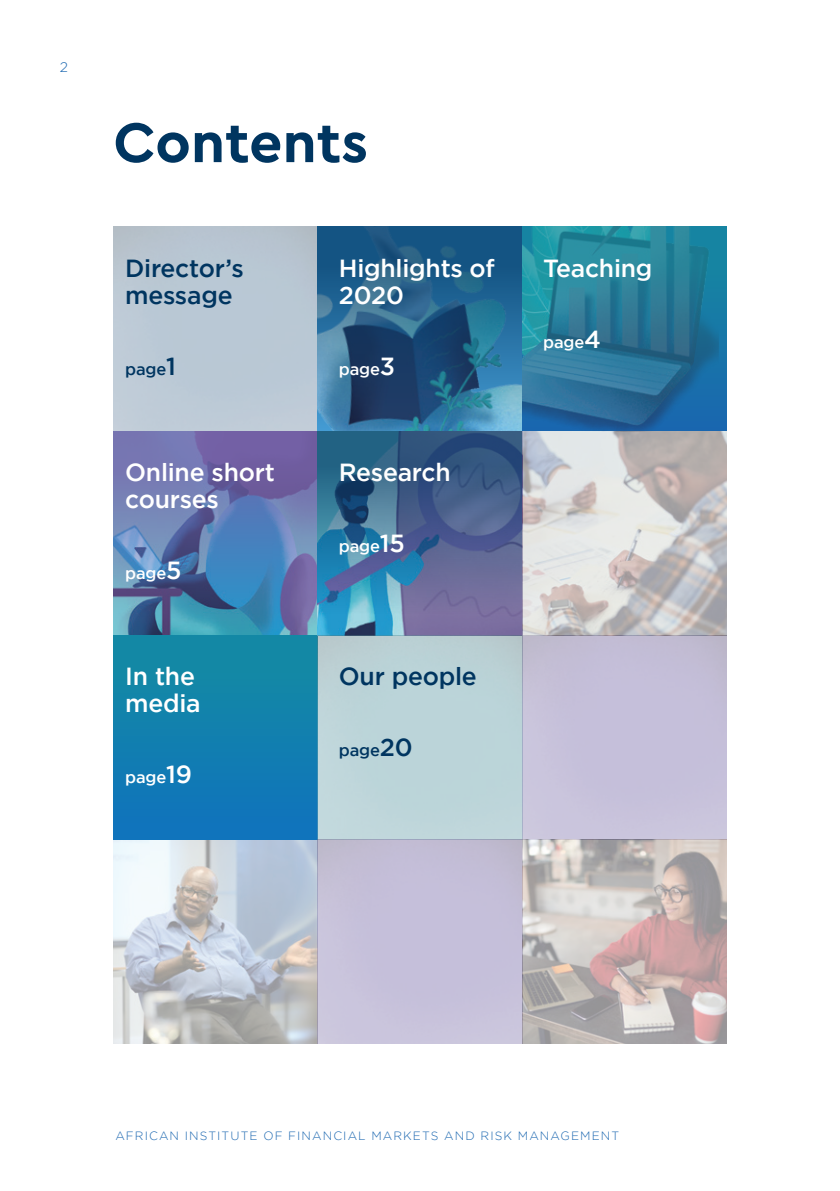
<style>
.page{position:relative;width:840px;height:1191px;background:#fff}
.page>*{position:absolute;margin:0;border:0;box-sizing:border-box;transform-origin:0 0}
.t1{font:700 58.6px "Cera GR";color:#003560}
.t2{font:500 24.6px/26.8px "Gotham";letter-spacing:-.01em;color:#fff}
.t3{font:500 24.6px/26.8px "Gotham";letter-spacing:-.01em;color:#003560}
.t4{font:500 16.4px "Gotham";letter-spacing:-.01em;color:#fff}
.t5{font:500 16.4px "Gotham";letter-spacing:-.01em;color:#003560}
.t6{font:300 14px "Gotham";color:#1a66b0}
.t7{font:300 12px "Gotham";letter-spacing:.09em;color:#1a66b0}
.s1{font-size:24.6px}
</style>
<div class="page">
<img style="left:113px;top:839px;width:613px;height:204px">
<svg style="left:317px;top:227px;width:205px;height:204px;background:#28628b"></svg>
<svg style="left:522px;top:227px;width:204px;height:204px;background:#267a9c"></svg>
<img style="left:522px;top:431px;width:204px;height:204px">
<svg style="left:113px;top:431px;width:204px;height:204px;background:#5f78ad"></svg>
<div style="left:113px;top:635px;width:204px;height:204px;background:#1074bc"></div>
<div style="left:113px;top:635px;width:204px;height:187px;background:#1281ae"></div>
<svg style="left:317px;top:613px;width:205px;height:22px;background:#6782ae"></svg>
<svg style="left:317px;top:431px;width:205px;height:182px;background:#436892"></svg>
<img style="left:317px;top:635px;width:205px;height:204px">
<div style="left:522px;top:635px;width:204px;height:204px;background:#c5bfda"></div>
<div style="left:317px;top:839px;width:205px;height:204px;background:#c5bfda"></div>
<p class="t6" style="left:60px;top:59px;width:10px">2</p>
<h1 class="t1" style="left:113px;top:109px;width:256px">Contents</h1>
<p class="t3" style="left:125px;top:254px;width:120px">Director’s message</p>
<p class="t5" style="left:125px;top:358px;width:52px">page<span class="s1">1</span></p>
<p class="t2" style="left:125px;top:459px;width:151px">Online short courses</p>
<p class="t4" style="left:125px;top:562px;width:58px">page<span class="s1">5</span></p>
<p class="t2" style="left:125px;top:663px;width:77px">In the media</p>
<p class="t4" style="left:125px;top:766px;width:68px">page<span class="s1">19</span></p>
<p class="t2" style="left:338px;top:254px;width:157px">Highlights of<br>2020</p>
<p class="t4" style="left:338px;top:358px;width:58px">page<span class="s1">3</span></p>
<p class="t2" style="left:338px;top:459px;width:113px">Research</p>
<p class="t4" style="left:338px;top:535px;width:67px">page<span class="s1">15</span></p>
<p class="t3" style="left:338px;top:663px;width:139px">Our people</p>
<p class="t5" style="left:338px;top:740px;width:75px">page<span class="s1">20</span></p>
<p class="t2" style="left:543px;top:254px;width:111px">Teaching</p>
<p class="t4" style="left:543px;top:331px;width:59px">page<span class="s1">4</span></p>
<p class="t7" style="left:115px;top:1128px;width:505px">AFRICAN INSTITUTE OF FINANCIAL MARKETS AND RISK MANAGEMENT</p>
</div>
